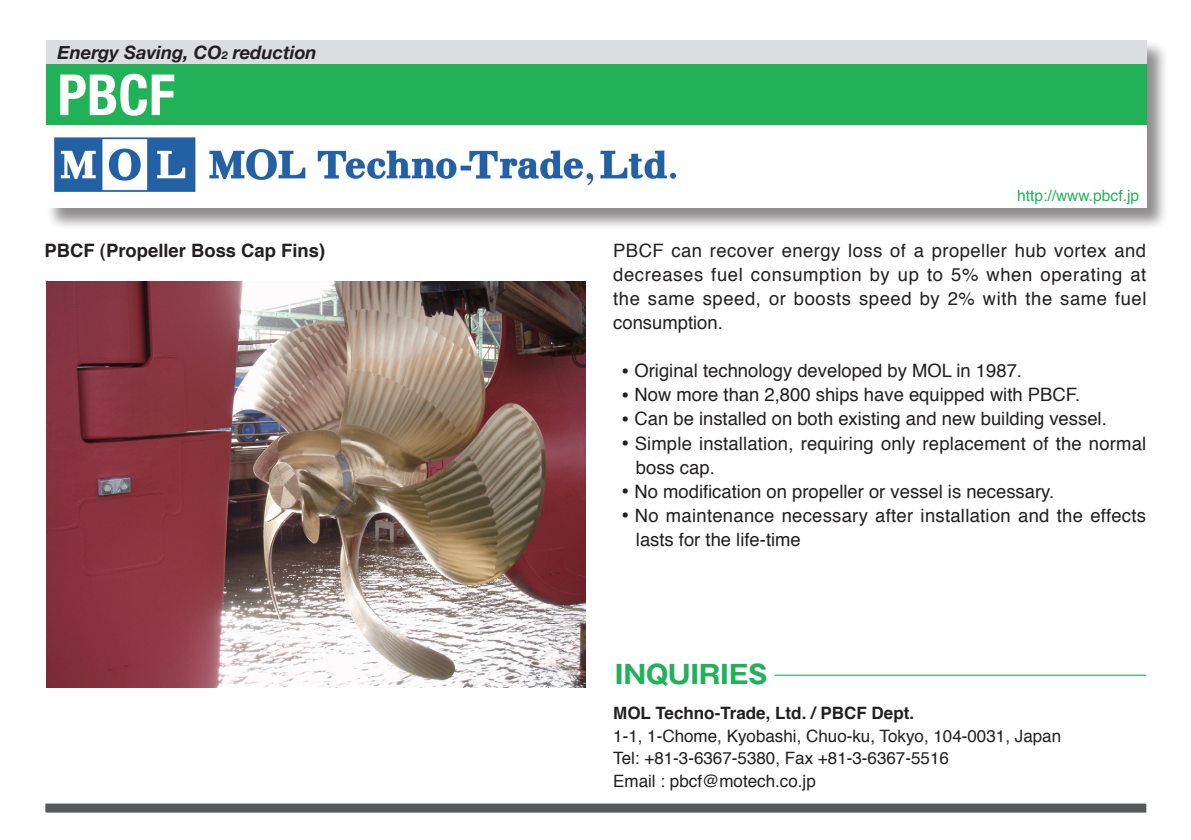
<style>
.page{position:relative;width:1191px;height:840px;background:#fff}
.page>*{position:absolute;margin:0;border:0;box-sizing:border-box;transform-origin:0 0}
.t1{font:700 condensed 56.6px "Helvetica Neue";color:#fff}
.t2{font:700 25.6px "Gothic MB101 Pro";letter-spacing:-.01em;color:#21b259}
.t3{font:18.4px/24.2px "Helvetica";color:#231f20;text-align:justify}
.t4{font:700 18.4px "Helvetica";color:#231f20}
.t5{font:italic 700 18.4px "Helvetica Neue";color:#231f20}
.t6{font:17px/22.6px "Helvetica";color:#231f20}
.t7{font:700 17px "Helvetica";color:#231f20}
.t8{font:15.6px "Helvetica";color:#21b259}
.s1{font-size:10.8px}
.s2{font-family:"Gothic BBB Pro";font-weight:500}
</style>
<div class="page">
<div style="left:46px;top:41px;width:1123px;height:189px;background:#231f20;opacity:.3"></div>
<div style="left:46px;top:40px;width:1100px;height:168px;background:#fff"></div>
<div style="left:46px;top:803px;width:1100px;height:9px;background:#57585a"></div>
<div style="left:46px;top:40px;width:1100px;height:24px;background:#dcdddf"></div>
<div style="left:46px;top:65px;width:1100px;height:60px;background:#21b259"></div>
<img style="left:54px;top:137px;width:622px;height:55px">
<img style="left:46px;top:281px;width:540px;height:405px">
<hr style="left:774px;top:674px;width:372px;height:1px;background:#21b259">
<p class="t5" style="left:57px;top:41px;width:261px">Energy Saving, CO<span class="s1">2</span> reduction</p>
<h1 class="t1" style="left:57px;top:61px;width:119px">PBCF</h1>
<p class="t4" style="left:45px;top:235px;width:282px">PBCF (Propeller Boss Cap Fins)</p>
<p class="t8" style="left:1017px;top:183px;width:124px">http://www.pbcf.jp</p>
<p class="t3" style="left:613px;top:238px;width:535px">PBCF can recover energy loss of a propeller hub vortex and decreases fuel consumption by up to 5% when operating at the same speed, or boosts speed by 2% with the same fuel consumption.</p>
<p class="t3" style="left:616px;top:359px;width:407px"><span class="s2">◦</span>Original technology developed by MOL in 1987.</p>
<p class="t3" style="left:616px;top:383px;width:465px"><span class="s2">◦</span>Now more than 2,800 ships have equipped with PBCF.</p>
<p class="t3" style="left:616px;top:407px;width:492px"><span class="s2">◦</span>Can be installed on both existing and new building vessel.</p>
<p class="t3" style="left:616px;top:431px;width:531px"><span class="s2">◦</span>Simple installation, requiring only replacement of the normal</p>
<p class="t3" style="left:636px;top:455px;width:80px">boss cap.</p>
<p class="t3" style="left:616px;top:479px;width:439px"><span class="s2">◦</span>No modification on propeller or vessel is necessary.</p>
<p class="t3" style="left:616px;top:503px;width:531px"><span class="s2">◦</span>No maintenance necessary after installation and the effects</p>
<p class="t3" style="left:636px;top:527px;width:166px">lasts for the life-time</p>
<h2 class="t2" style="left:614px;top:652px;width:154px">INQUIRIES</h2>
<p class="t7" style="left:613px;top:698px;width:302px">MOL Techno-Trade, Ltd. / PBCF Dept.</p>
<p class="t6" style="left:613px;top:724px;width:449px">1-1, 1-Chome, Kyobashi, Chuo-ku, Tokyo, 104-0031, Japan<br>Tel: +81-3-6367-5380, Fax +81-3-6367-5516<br>Email : pbcf@motech.co.jp</p>
</div>
